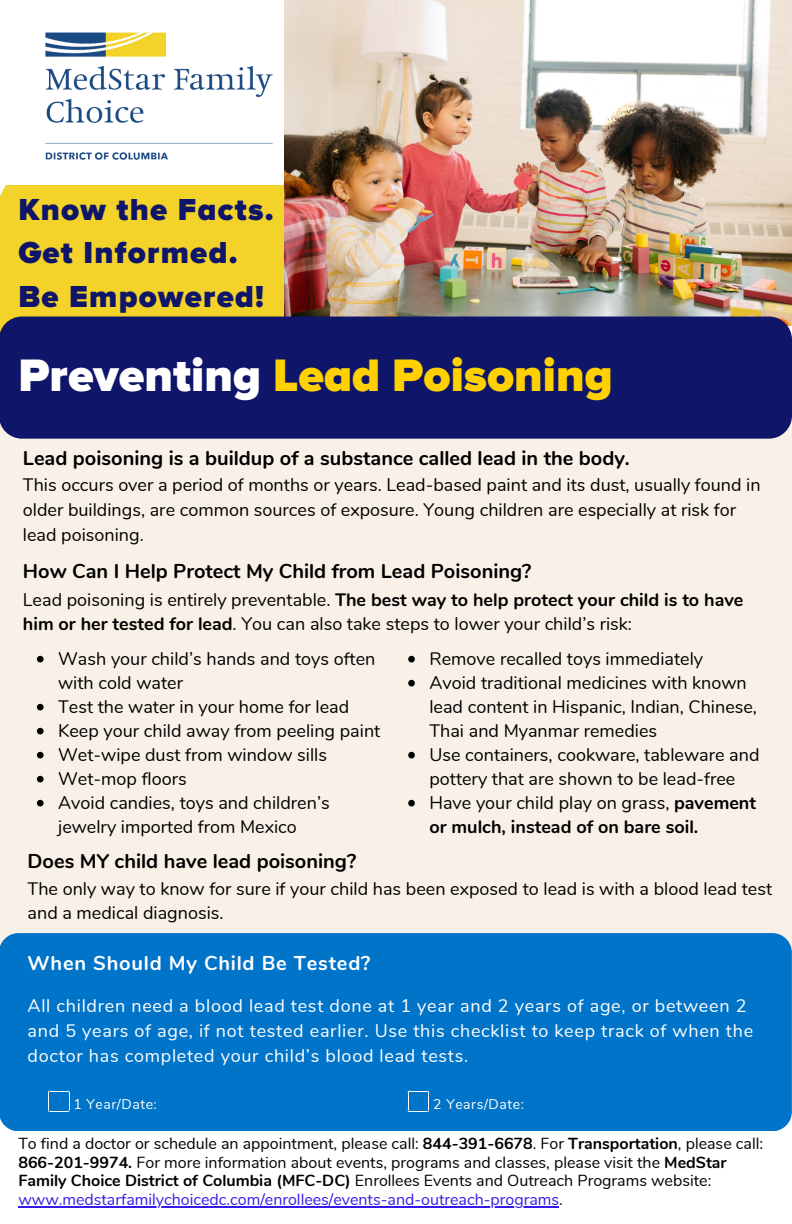
<style>
.page{position:relative;width:792px;height:1224px;background:#fff}
.page>*{position:absolute;margin:0;border:0;box-sizing:border-box;transform-origin:0 0}
.t1{font:900 47.2px "Proxima Nova A";color:#ffd101}
.t2{font:900 31.6px/43.6px "Proxima Nova A";letter-spacing:.04em;color:#0f1569}
.t3{font:700 20px "Nunito";color:#000}
.t4{font:700 20px "Nunito";letter-spacing:.04em;color:#fff}
.t5{font:18px/25px "Nunito";color:#000}
.t6{font:18px/25px "Nunito";letter-spacing:.04em;color:#fff}
.t7{font:700 18px "Nunito";color:#000}
.t8{font:16px/18.6px "Nunito";color:#000}
.t9{font:14px "Nunito";letter-spacing:.04em;color:#fff}
.s1{color:#fff}
.s2{font-weight:700}
.s3{color:#331ce9}
</style>
<div class="page">
<div style="left:0;top:419px;width:792px;height:533px;background:#f9f1e7"></div>
<div style="left:0;top:933px;width:792px;height:198px;background:#0074c8;border-radius:20px"></div>
<hr style="left:18px;top:1206px;width:541px;height:2px;background:#331ce9">
<div style="left:0;top:203px;width:284px;height:132px;background:#f3d32a"></div>
<img style="left:0;top:32px;width:284px;height:171px">
<img style="left:284px;top:0;width:508px;height:326px">
<div style="left:0;top:317px;width:792px;height:122px;background:#0f1569;border-radius:23px"></div>
<svg style="left:37px;top:656px;width:7px;height:6px"></svg>
<svg style="left:408px;top:656px;width:7px;height:6px"></svg>
<svg style="left:408px;top:680px;width:7px;height:6px"></svg>
<svg style="left:37px;top:704px;width:7px;height:6px"></svg>
<svg style="left:37px;top:728px;width:7px;height:6px"></svg>
<svg style="left:37px;top:752px;width:7px;height:6px"></svg>
<svg style="left:408px;top:752px;width:7px;height:6px"></svg>
<svg style="left:37px;top:776px;width:7px;height:6px"></svg>
<svg style="left:37px;top:800px;width:7px;height:6px"></svg>
<svg style="left:408px;top:800px;width:7px;height:6px"></svg>
<svg style="left:48px;top:1091px;width:22px;height:21px"></svg>
<svg style="left:408px;top:1091px;width:21px;height:21px"></svg>
<h1 class="t2" style="left:18px;top:188px;width:257px">Know the Facts.<br>Get Informed.<br>Be Empowered!</h1>
<h2 class="t1" style="left:18px;top:348px;width:596px"><span class="s1">Preventing</span> Lead Poisoning</h2>
<h3 class="t3" style="left:23px;top:445px;width:608px">Lead poisoning is a buildup of a substance called lead in the body.</h3>
<p class="t5" style="left:23px;top:472px;width:739px">This occurs over a period of months or years. Lead-based paint and its dust, usually found in older buildings, are common sources of exposure. Young children are especially at risk for lead poisoning.</p>
<h3 class="t3" style="left:23px;top:558px;width:510px">How Can I Help Protect My Child from Lead Poisoning?</h3>
<p class="t5" style="left:23px;top:589px;width:722px;line-height:24px">Lead poisoning is entirely preventable. <span class="s2">The best way to help protect your child is to have him or her tested for lead</span>. You can also take steps to lower your child’s risk:</p>
<p class="t5" style="left:58px;top:647px;width:319px">Wash your child’s hands and toys often</p>
<p class="t5" style="left:429px;top:647px;width:275px">Remove recalled toys immediately</p>
<p class="t5" style="left:58px;top:671px;width:126px">with cold water</p>
<p class="t5" style="left:429px;top:671px;width:319px">Avoid traditional medicines with known</p>
<p class="t5" style="left:58px;top:695px;width:293px">Test the water in your home for lead</p>
<p class="t5" style="left:429px;top:695px;width:329px">lead content in Hispanic, Indian, Chinese,</p>
<p class="t5" style="left:58px;top:719px;width:324px">Keep your child away from peeling paint</p>
<p class="t5" style="left:429px;top:719px;width:229px">Thai and Myanmar remedies</p>
<p class="t5" style="left:58px;top:743px;width:270px">Wet-wipe dust from window sills</p>
<p class="t5" style="left:429px;top:743px;width:332px">Use containers, cookware, tableware and</p>
<p class="t5" style="left:58px;top:767px;width:130px">Wet-mop floors</p>
<p class="t5" style="left:429px;top:767px;width:307px">pottery that are shown to be lead-free</p>
<p class="t5" style="left:58px;top:791px;width:273px">Avoid candies, toys and children’s</p>
<p class="t5" style="left:429px;top:791px;width:328px">Have your child play on grass, <span class="s2">pavement</span></p>
<p class="t5" style="left:58px;top:815px;width:240px">jewelry imported from Mexico</p>
<p class="t7" style="left:429px;top:815px;width:270px">or mulch, instead of on bare soil.</p>
<h3 class="t3" style="left:28px;top:848px;width:330px">Does MY child have lead poisoning?</h3>
<p class="t5" style="left:28px;top:877px;width:746px;line-height:24px">The only way to know for sure if your child has been exposed to lead is with a blood lead test and a medical diagnosis.</p>
<h3 class="t4" style="left:28px;top:949px;width:344px">When Should My Child Be Tested?</h3>
<p class="t6" style="left:28px;top:993px;width:727px">All children need a blood lead test done at 1 year and 2 years of age, or between 2 and 5 years of age, if not tested earlier. Use this checklist to keep track of when the doctor has completed your child’s blood lead tests.</p>
<p class="t9" style="left:73px;top:1095px;width:85px">1 Year/Date:</p>
<p class="t9" style="left:433px;top:1095px;width:92px">2 Years/Date:</p>
<p class="t8" style="left:18px;top:1134px;width:746px">To find a doctor or schedule an appointment, please call: <span class="s2">844-391-6678</span>. For <span class="s2">Transportation</span>, please call:<br><span class="s2">866-201-9974.</span> For more information about events, programs and classes, please visit the <span class="s2">MedStar Family Choice District of Columbia (MFC-DC)</span> Enrollees Events and Outreach Programs website: <span class="s3">www.medstarfamilychoicedc.com/enrollees/events-and-outreach-programs</span>.</p>
</div>
